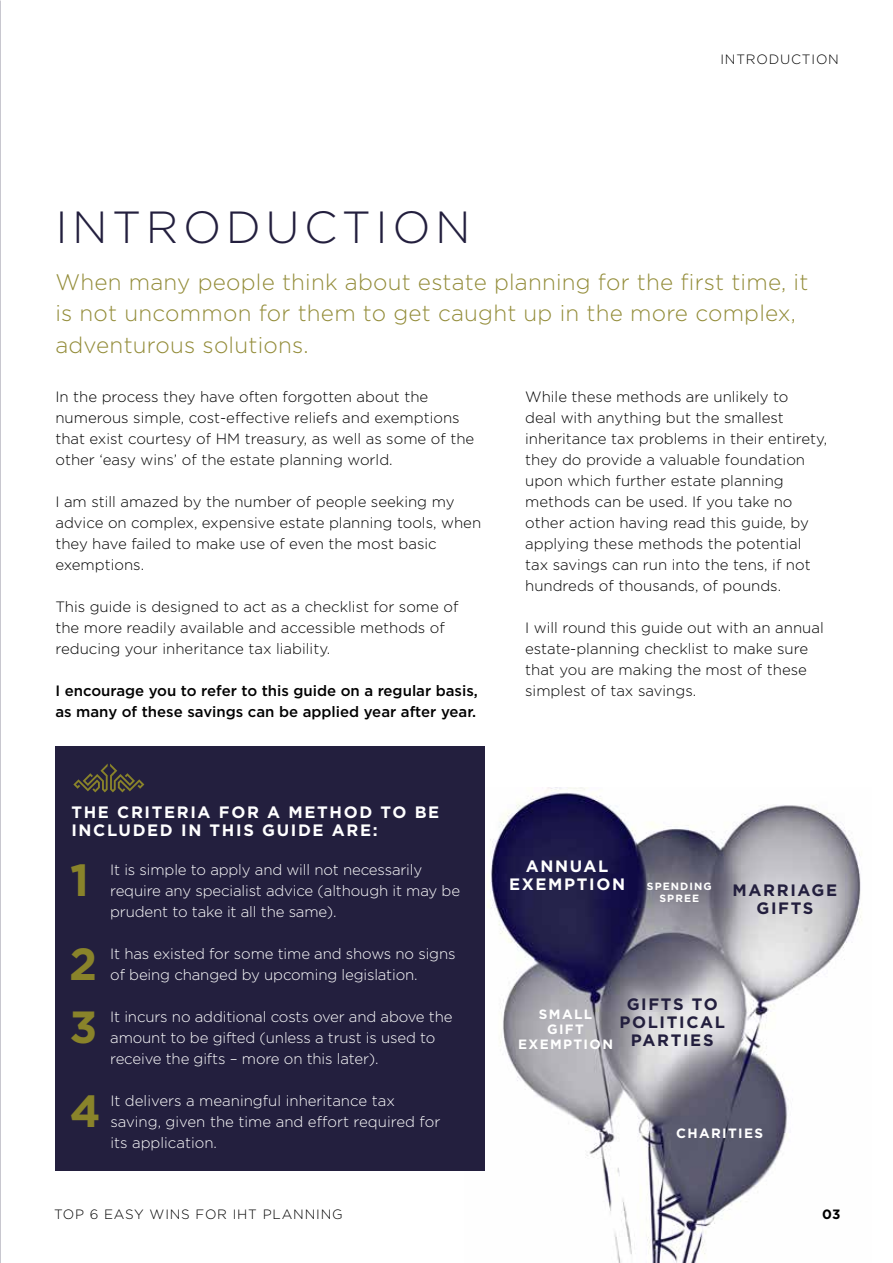
<style>
.page{position:relative;width:893px;height:1263px;background:#fff}
.page>*{position:absolute;margin:0;border:0;box-sizing:border-box;transform-origin:0 0}
.t1{font:300 45px "Gotham HTF";letter-spacing:.1em;color:#231f3e}
.t2{font:700 45px "Gotham HTF";color:#89832a}
.t3{font:300 22.5px/31.5px "Gotham HTF";letter-spacing:.01em;color:#938c39}
.t4{font:700 16.5px/18px "Gotham HTF";letter-spacing:.1em;color:#fff}
.t5{font:700 16.5px/18px "Gotham HTF";letter-spacing:.1em;color:#231f3e;text-align:center}
.t6{font:300 15px/21px "Gotham HTF";color:#000}
.t7{font:300 15px/21px "Gotham HTF";letter-spacing:-.01em;color:#fff}
.t8{font:500 15px/21px "Gotham HTF";color:#000}
.t9{font:300 13.5px "Gotham HTF";letter-spacing:.06em;color:#000}
.t10{font:700 13.5px/15px "Gotham HTF";letter-spacing:.1em;color:#fff;text-align:center}
.t11{font:700 13.5px "Gotham HTF";color:#000}
.t12{font:700 10.5px/12px "Gotham HTF";letter-spacing:.1em;color:#fff;text-align:center}
</style>
<div class="page">
<img style="left:465px;top:787px;width:397px;height:476px">
<div style="left:55px;top:746px;width:430px;height:424px;background:#231f3e"></div>
<svg style="left:73px;top:764px;width:71px;height:28px"></svg>
<p class="t9" style="left:720px;top:52px;width:120px">INTRODUCTION</p>
<h1 class="t1" style="left:55px;top:203px;width:417px">INTRODUCTION</h1>
<h2 class="t3" style="left:55px;top:266px;width:754px">When many people think about estate planning for the first time, it is not uncommon for them to get caught up in the more complex, adventurous solutions.</h2>
<p class="t6" style="left:55px;top:386px;width:420px">In the process they have often forgotten about the numerous simple, cost-effective reliefs and exemptions that exist courtesy of HM treasury, as well as some of the other ‘easy wins’ of the estate planning world.</p>
<p class="t6" style="left:55px;top:491px;width:427px">I am still amazed by the number of people seeking my advice on complex, expensive estate planning tools, when they have failed to make use of even the most basic exemptions.</p>
<p class="t6" style="left:55px;top:596px;width:405px">This guide is designed to act as a checklist for some of the more readily available and accessible methods of reducing your inheritance tax liability.</p>
<p class="t8" style="left:55px;top:680px;width:424px">I encourage you to refer to this guide on a regular basis, as many of these savings can be applied year after year.</p>
<p class="t6" style="left:525px;top:386px;width:304px">While these methods are unlikely to<br>deal with anything but the smallest inheritance tax problems in their entirety, they do provide a valuable foundation upon which further estate planning methods can be used. If you take no other action having read this guide, by applying these methods the potential tax savings can run into the tens, if not hundreds of thousands, of pounds.</p>
<p class="t6" style="left:525px;top:617px;width:300px">I will round this guide out with an annual estate-planning checklist to make sure that you are making the most of these simplest of tax savings.</p>
<p class="t4" style="left:71px;top:803px;width:369px">THE CRITERIA FOR A METHOD TO BE<br>INCLUDED IN THIS GUIDE ARE:</p>
<h1 class="t2" style="left:70px;top:854px;width:20px">1</h1>
<p class="t7" style="left:110px;top:859px;width:351px">It is simple to apply and will not necessarily require any specialist advice (although it may be prudent to take it all the same).</p>
<h1 class="t2" style="left:69px;top:938px;width:30px">2</h1>
<p class="t7" style="left:110px;top:943px;width:347px">It has existed for some time and shows no signs of being changed by upcoming legislation.</p>
<h1 class="t2" style="left:70px;top:1001px;width:29px">3</h1>
<p class="t7" style="left:110px;top:1006px;width:344px">It incurs no additional costs over and above the amount to be gifted (unless a trust is used to receive the gifts – more on this later).</p>
<h1 class="t2" style="left:70px;top:1085px;width:33px">4</h1>
<p class="t7" style="left:110px;top:1090px;width:332px">It delivers a meaningful inheritance tax saving, given the time and effort required for its application.</p>
<p class="t4" style="left:509px;top:857px;width:118px;text-align:center">ANNUAL<br>EXEMPTION</p>
<p class="t12" style="left:647px;top:880px;width:66px">SPENDING<br>SPREE</p>
<p class="t5" style="left:733px;top:880px;width:106px">MARRIAGE<br>GIFTS</p>
<p class="t10" style="left:518px;top:1006px;width:96px">SMALL<br>GIFT<br>EXEMPTION</p>
<p class="t5" style="left:619px;top:995px;width:107px">GIFTS TO<br>POLITICAL<br>PARTIES</p>
<p class="t10" style="left:676px;top:1125px;width:88px">CHARITIES</p>
<p class="t9" style="left:54px;top:1207px;width:290px">TOP 6 EASY WINS FOR IHT PLANNING</p>
<p class="t11" style="left:822px;top:1206px;width:20px">03</p>
</div>
